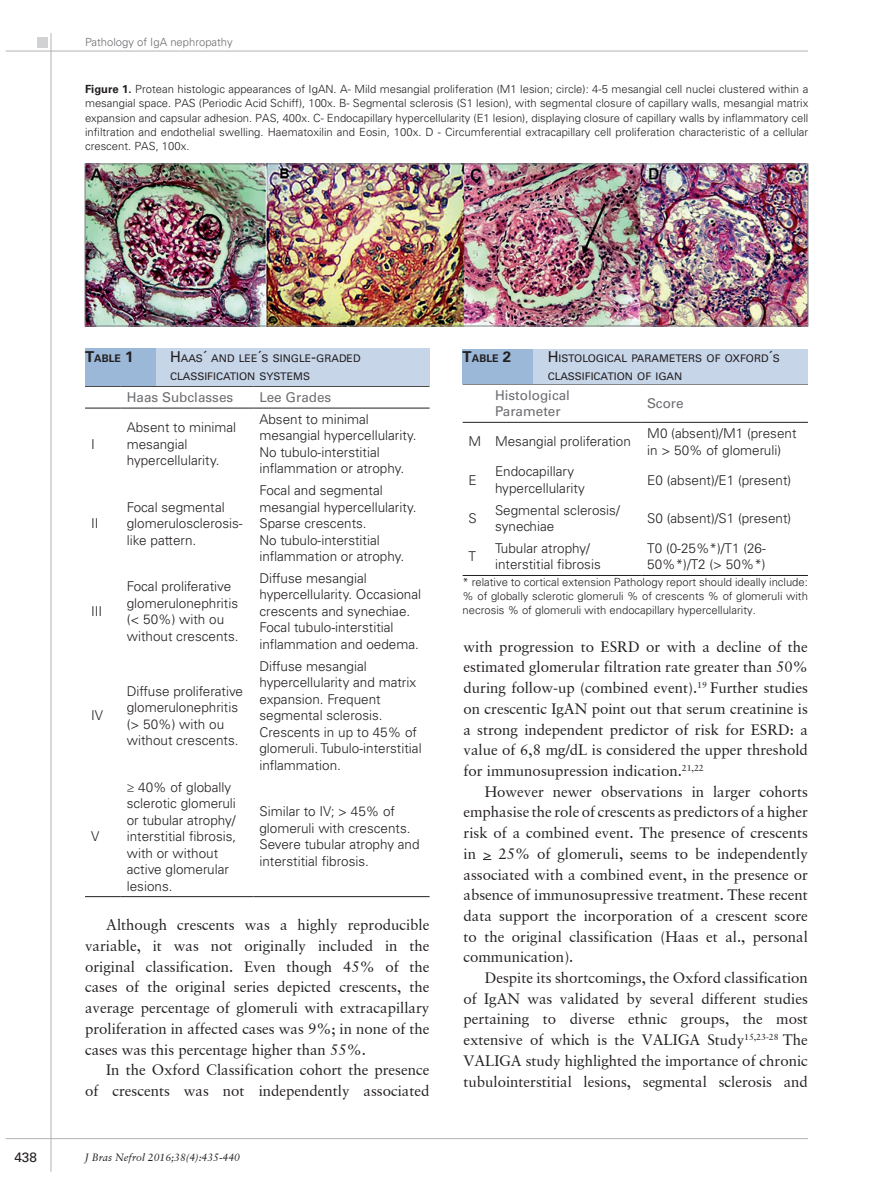
<style>
.page{position:relative;width:893px;height:1191px;background:#fff}
.page>*{position:absolute;margin:0;border:0;box-sizing:border-box;transform-origin:0 0}
.Texto{font:15px/20.7px "Garamond Retrospective S Si";color:#231f20;text-align:justify}
.Tabela_o_restante{font:300 13.5px/16.5px "Univers LT Std";color:#231f20}
.Tabela_1º_Linha{font:13.5px/16.5px "Univers LT Std";color:#6c6d70}
.t1{font:13.5px "Univers LT Std";color:#231f20}
.Legenda{font:300 11.25px/14.2px "Univers LT Std";color:#231f20;text-align:justify}
.t2{font:300 11.25px "Univers LT Std";color:#6c6d70}
.Tabela_Titulo{font:10.5px/18px "Univers LT Std";color:#231f20}
.t3{font:italic 10.5px "Garamond Retrospective S Si";color:#231f20}
.Tabela_Titulo-2{font:700 10.5px "Univers LT Std";color:#231f20}
.s1{font-weight:700}
.s2{font-size:15px}
.s3{font-weight:400;font-size:15px}
</style>
<div class="page">
<div style="left:37px;top:37px;width:11px;height:11px;background:#d1d2d4"></div>
<hr style="left:6px;top:51px;width:802px;height:1px;background:#b2b3b7">
<hr style="left:51px;top:33px;width:1px;height:1138px;background:#b2b3b7">
<hr style="left:6px;top:1138px;width:802px;height:1px;background:#b2b3b7">
<img style="left:87px;top:166px;width:719px;height:158px">
<div style="left:85px;top:164px;width:723px;height:162px;border:1px solid #808285"></div>
<hr style="left:85px;top:896px;width:36px;height:1px;background:#231f20">
<hr style="left:121px;top:896px;width:132px;height:1px;background:#231f20">
<hr style="left:253px;top:896px;width:177px;height:1px;background:#231f20">
<hr style="left:85px;top:386px;width:36px;height:1px;background:#231f20">
<hr style="left:121px;top:386px;width:132px;height:1px;background:#231f20">
<hr style="left:253px;top:386px;width:177px;height:1px;background:#231f20">
<hr style="left:85px;top:408px;width:36px;height:1px;background:#231f20">
<hr style="left:121px;top:408px;width:132px;height:1px;background:#231f20">
<hr style="left:253px;top:408px;width:177px;height:1px;background:#231f20">
<div style="left:85px;top:349px;width:344px;height:37px;background:#c7d5e9"></div>
<div style="left:85px;top:349px;width:71px;height:37px;background:#9bb8d9"></div>
<svg style="left:463px;top:575px;width:26px;height:1px"></svg>
<hr style="left:489px;top:575px;width:152px;height:1px;background:#231f20">
<hr style="left:641px;top:575px;width:167px;height:1px;background:#231f20">
<svg style="left:463px;top:384px;width:26px;height:1px"></svg>
<hr style="left:489px;top:384px;width:152px;height:1px;background:#231f20">
<hr style="left:641px;top:384px;width:167px;height:1px;background:#231f20">
<svg style="left:463px;top:422px;width:26px;height:1px"></svg>
<hr style="left:489px;top:422px;width:152px;height:1px;background:#231f20">
<hr style="left:641px;top:422px;width:167px;height:1px;background:#231f20">
<div style="left:463px;top:349px;width:345px;height:35px;background:#c7d5e9"></div>
<div style="left:463px;top:349px;width:70px;height:35px;background:#9bb8d9"></div>
<p class="t2" style="left:85px;top:36px;width:149px">Pathology of IgA nephropathy</p>
<p class="Legenda" style="left:85px;top:82px;width:725px"><span class="s1">Figure 1.</span> Protean histologic appearances of IgAN. A- Mild mesangial proliferation (M1 lesion; circle): 4-5 mesangial cell nuclei clustered within a mesangial space. PAS (Periodic Acid Schiff), 100x. B- Segmental sclerosis (S1 lesion), with segmental closure of capillary walls, mesangial matrix expansion and capsular adhesion. PAS, 400x. C- Endocapillary hypercellularity (E1 lesion), displaying closure of capillary walls by inflammatory cell infiltration and endothelial swelling. Haematoxilin and Eosin, 100x. D - Circumferential extracapillary cell proliferation characteristic of a cellular crescent. PAS, 100x.</p>
<p class="t1" style="left:14px;top:1149px;width:24px">438</p>
<p class="Tabela_Titulo" style="left:170px;top:350px;width:192px;text-indent:11px">AAS<span class="s2">´</span> AND LEE<span class="s2">´</span>S SI NG LE<span class="s2">-</span>G RADED<br>CLASSI FI CATI ON SYSTEMS</p>
<p class="Tabela_Titulo-2" style="left:85px;top:352px;width:73px"><span class="s2">T</span>ABLE <span class="s2">1</span> <span class="s3">H</span></p>
<p class="Tabela_o_restante" style="left:91px;top:435px;width:5px">I</p>
<p class="Tabela_o_restante" style="left:91px;top:515px;width:9px">II</p>
<p class="Tabela_o_restante" style="left:91px;top:603px;width:13px">III</p>
<p class="Tabela_o_restante" style="left:91px;top:707px;width:14px">IV</p>
<p class="Tabela_o_restante" style="left:91px;top:828px;width:10px">V</p>
<p class="Tabela_1º_Linha" style="left:127px;top:389px;width:108px">Haas Subclasses</p>
<p class="Tabela_1º_Linha" style="left:259px;top:389px;width:73px">Lee Grades</p>
<p class="Tabela_o_restante" style="left:127px;top:419px;width:111px">Absent to minimal mesangial hypercellularity.</p>
<p class="Tabela_o_restante" style="left:259px;top:411px;width:159px">Absent to minimal mesangial hypercellularity.<br>No tubulo-interstitial inflammation or atrophy.</p>
<p class="Tabela_o_restante" style="left:127px;top:498px;width:117px">Focal segmental glomerulosclerosis&shy;like pattern.</p>
<p class="Tabela_o_restante" style="left:259px;top:482px;width:159px">Focal and segmental mesangial hypercellularity.<br>Sparse crescents.<br>No tubulo-interstitial inflammation or atrophy.</p>
<p class="Tabela_o_restante" style="left:127px;top:578px;width:113px">Focal proliferative glomerulonephritis (&lt; 50%) with ou without crescents.</p>
<p class="Tabela_o_restante" style="left:259px;top:570px;width:163px">Diffuse mesangial hypercellularity. Occasional crescents and synechiae.<br>Focal tubulo-interstitial inflammation and oedema.</p>
<p class="Tabela_o_restante" style="left:127px;top:682px;width:118px">Diffuse proliferative glomerulonephritis (&gt; 50%) with ou without crescents.</p>
<p class="Tabela_o_restante" style="left:127px;top:778px;width:111px">≥ 40% of globally sclerotic glomeruli or tubular atrophy/ interstitial fibrosis, with or without active glomerular lesions.</p>
<p class="Tabela_o_restante" style="left:259px;top:658px;width:164px">Diffuse mesangial hypercellularity and matrix expansion. Frequent segmental sclerosis.<br>Crescents in up to 45% of glomeruli. Tubulo-interstitial inflammation.</p>
<p class="Tabela_o_restante" style="left:259px;top:803px;width:162px">Similar to IV; &gt; 45% of glomeruli with crescents.<br>Severe tubular atrophy and interstitial fibrosis.</p>
<p class="Texto" style="left:85px;top:914px;width:346px;text-indent:21px">Although crescents was a highly reproducible variable, it was not originally included in the original classification. Even though 45% of the cases of the original series depicted crescents, the average percentage of glomeruli with extracapillary proliferation in affected cases was 9%; in none of the cases was this percentage higher than 55%.</p>
<p class="Texto" style="left:85px;top:1059px;width:346px;text-align:right">In the Oxford Classification cohort the presence<br>of crescents was not independently associated</p>
<p class="t3" style="left:85px;top:1151px;width:157px">J Bras Nefrol 2016;38(4):435-440</p>
<p class="Tabela_Titulo" style="left:548px;top:349px;width:232px;text-indent:11px">ISTOLOGI CAL PARAMETERS OF OXFORD<span class="s2">´</span>S<br>CLASSI FICATION OF IGAN</p>
<p class="Tabela_Titulo-2" style="left:463px;top:352px;width:73px"><span class="s2">T</span>ABLE <span class="s2">2</span> <span class="s3">H</span></p>
<p class="Tabela_1º_Linha" style="left:495px;top:387px;width:77px">Histological<br>Parameter</p>
<p class="Tabela_1º_Linha" style="left:647px;top:395px;width:38px">Score</p>
<p class="Tabela_o_restante" style="left:469px;top:433px;width:14px">M</p>
<p class="Tabela_o_restante" style="left:495px;top:433px;width:137px">Mesangial proliferation</p>
<p class="Tabela_o_restante" style="left:647px;top:425px;width:151px">M0 (absent)/M1 (present in &gt; 50% of glomeruli)</p>
<p class="Tabela_o_restante" style="left:469px;top:471px;width:10px">E</p>
<p class="Tabela_o_restante" style="left:495px;top:463px;width:92px">Endocapillary hypercellularity</p>
<p class="Tabela_o_restante" style="left:647px;top:471px;width:146px">E0 (absent)/E1 (present)</p>
<p class="Tabela_o_restante" style="left:469px;top:510px;width:10px">S</p>
<p class="Tabela_o_restante" style="left:495px;top:501px;width:126px">Segmental sclerosis/ synechiae</p>
<p class="Tabela_o_restante" style="left:647px;top:510px;width:146px">S0 (absent)/S1 (present)</p>
<p class="Tabela_o_restante" style="left:469px;top:548px;width:9px">T</p>
<p class="Tabela_o_restante" style="left:495px;top:540px;width:107px">Tubular atrophy/ interstitial fibrosis</p>
<p class="Tabela_o_restante" style="left:647px;top:540px;width:120px">T0 (0-25%*)/T1 (26-<br>50%*)/T2 (&gt; 50%*)</p>
<p class="Legenda" style="left:463px;top:575px;width:347px">* relative to cortical extension Pathology report should ideally include: % of globally sclerotic glomeruli % of crescents % of glomeruli with necrosis % of glomeruli with endocapillary hypercellularity.</p>
<p class="Texto" style="left:463px;top:636px;width:346px">with progression to ESRD or with a decline of the estimated glomerular filtration rate greater than 50% during follow-up (combined event).<sup>19</sup> Further studies on crescentic IgAN point out that serum creatinine is a strong independent predictor of risk for ESRD: a value of 6,8 mg/dL is considered the upper threshold for immunosupression indication.<sup>21,22</sup></p>
<p class="Texto" style="left:463px;top:781px;width:346px;text-indent:21px">However newer observations in larger cohorts emphasise the role of crescents as predictors of a higher risk of a combined event. The presence of crescents in &gt; 25% of glomeruli, seems to be independently associated with a combined event, in the presence or absence of immunosupressive treatment. These recent data support the incorporation of a crescent score to the original classification (Haas et al., personal communication).</p>
<p class="Texto" style="left:463px;top:967px;width:346px;text-indent:21px">Despite its shortcomings, the Oxford classification of IgAN was validated by several different studies pertaining to diverse ethnic groups, the most extensive of which is the VALIGA Study<sup>15,23-28</sup> The VALIGA study highlighted the importance of chronic tubulointerstitial lesions, segmental sclerosis and</p>
</div>
